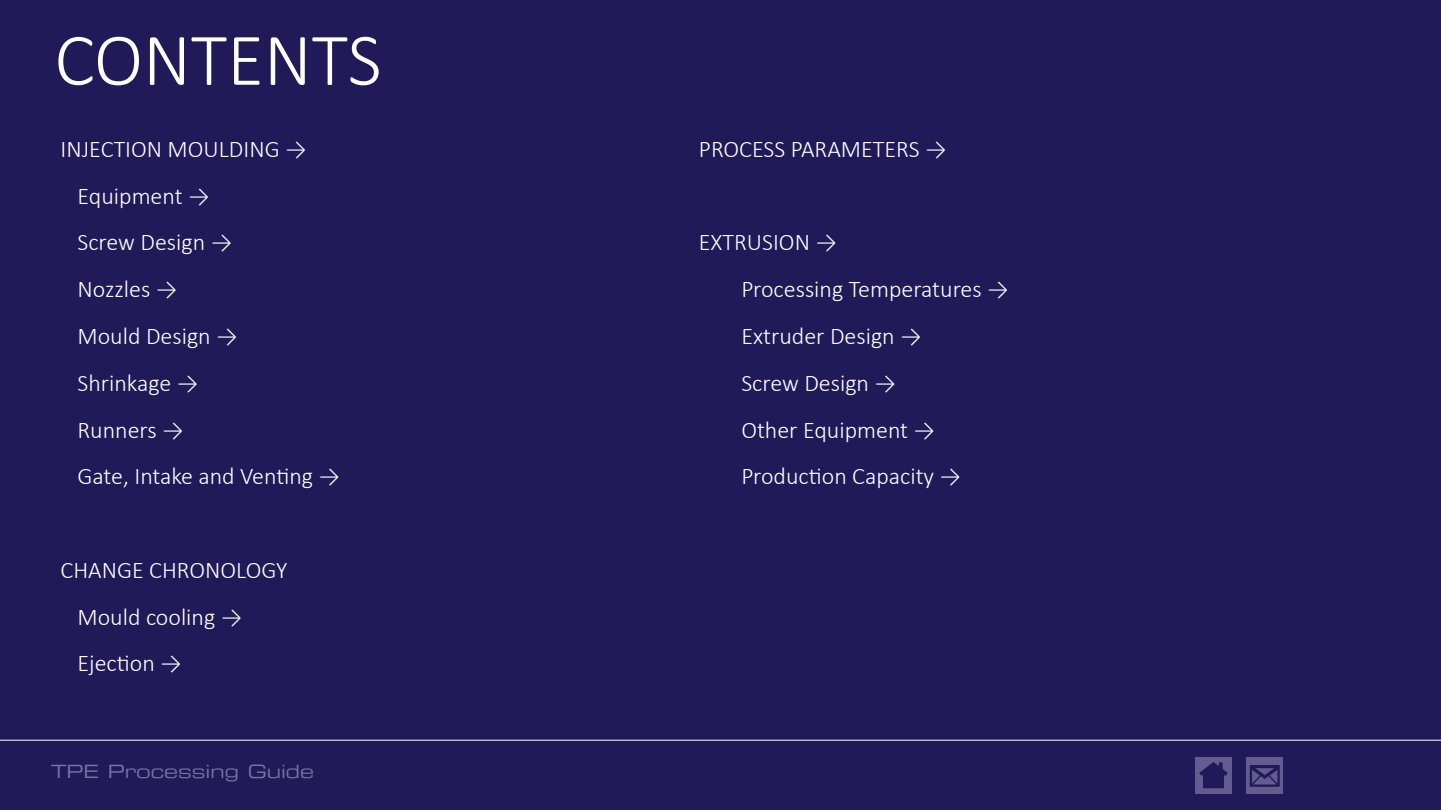
<style>
.page{position:relative;width:1441px;height:810px;background:#fff}
.page>*{position:absolute;margin:0;border:0;box-sizing:border-box;transform-origin:0 0}
.t1{font:300 75px "Calibri";color:#fff}
.t2{font:300 24px/46.8px "Calibri";color:#fff}
.t3{font:18px "Eurostile Extended Two";color:#7a73a1}
</style>
<div class="page">
<div style="left:0;top:0;width:1440px;height:810px;background:#211a59"></div>
<hr style="left:0;top:740px;width:1440px;height:1px;background:#fff">
<div style="left:1195px;top:757px;width:37px;height:37px;background:#645c8f"></div>
<svg style="left:1199px;top:762px;width:28px;height:26px"></svg>
<div style="left:1246px;top:757px;width:37px;height:37px;background:#645c8f"></div>
<svg style="left:1249px;top:765px;width:30px;height:22px"></svg>
<h1 class="t1" style="left:54px;top:13px;width:328px">CONTENTS</h1>
<p class="t2" style="left:60px;top:125px;width:248px">INJECTION MOULDING →</p>
<p class="t2" style="left:698px;top:125px;width:249px">PROCESS PARAMETERS →</p>
<p class="t2" style="left:77px;top:172px;width:156px">Equipment →<br>Screw Design →</p>
<p class="t2" style="left:698px;top:219px;width:140px">EXTRUSION →</p>
<p class="t2" style="left:77px;top:266px;width:101px">Nozzles →</p>
<p class="t2" style="left:741px;top:266px;width:269px">Processing Temperatures →</p>
<p class="t2" style="left:77px;top:312px;width:162px">Mould Design →</p>
<p class="t2" style="left:741px;top:312px;width:182px">Extruder Design →</p>
<p class="t2" style="left:77px;top:359px;width:122px">Shrinkage →</p>
<p class="t2" style="left:741px;top:359px;width:156px">Screw Design →</p>
<p class="t2" style="left:77px;top:406px;width:108px">Runners →</p>
<p class="t2" style="left:741px;top:406px;width:195px">Other Equipment →</p>
<p class="t2" style="left:77px;top:453px;width:264px">Gate, Intake and Venting →</p>
<p class="t2" style="left:741px;top:453px;width:221px">Production Capacity →</p>
<p class="t2" style="left:77px;top:546px;width:211px;text-indent:-17px">CHANGE CHRONOLOGY<br>Mould cooling →<br>Ejection →</p>
<p class="t3" style="left:51px;top:759px;width:264px">TPE Processing Guide</p>
</div>
